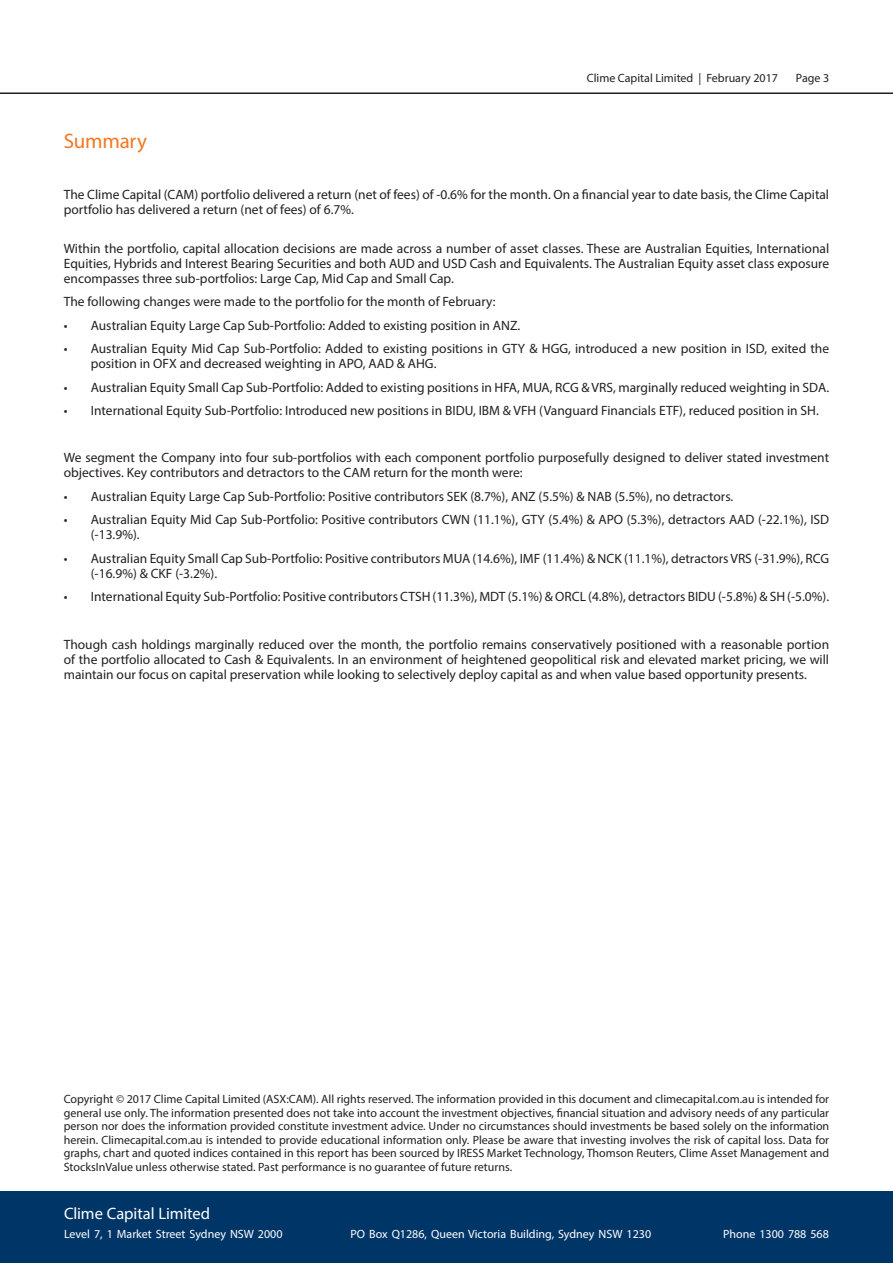
<style>
.page{position:relative;width:893px;height:1263px;background:#fff}
.page>*{position:absolute;margin:0;border:0;box-sizing:border-box;transform-origin:0 0}
._17pt_heading___spac{font:21px "Myriad Pro";letter-spacing:-.01em;color:#f47721}
.t1{font:16.5px "Myriad Pro";letter-spacing:-.005em;color:#fff}
.t2{font:13.5px/15px "Myriad Pro";color:#231f20}
.t3{font:12px/13.5px "Myriad Pro";color:#231f20;text-align:justify}
.t4{font:12px "Myriad Pro";color:#fff}
</style>
<div class="page">
<hr style="left:0;top:92px;width:893px;height:2px;background:#231f20">
<div style="left:0;top:1191px;width:893px;height:72px;background:#003667"></div>
<p class="t3" style="left:587px;top:72px;width:193px">Clime Capital Limited | February 2017</p>
<p class="t3" style="left:796px;top:72px;width:35px">Page 3</p>
<p class="_17pt_heading___spac" style="left:64px;top:128px;width:85px">Summary</p>
<p class="t2" style="left:64px;top:187px;width:767px">The Clime Capital (CAM) portfolio delivered a return (net of fees) of -0.6% for the month. On a financial year to date basis, the Clime Capital</p>
<p class="t2" style="left:64px;top:202px;width:292px">portfolio has delivered a return (net of fees) of 6.7%.</p>
<p class="t2" style="left:64px;top:241px;width:767px;text-align:justify">Within the portfolio, capital allocation decisions are made across a number of asset classes. These are Australian Equities, International Equities, Hybrids and Interest Bearing Securities and both AUD and USD Cash and Equivalents. The Australian Equity asset class exposure encompasses three sub-portfolios: Large Cap, Mid Cap and Small Cap.</p>
<p class="t2" style="left:64px;top:294px;width:433px">The following changes were made to the portfolio for the month of February:</p>
<p class="t2" style="left:64px;top:318px;width:458px">• Australian Equity Large Cap Sub-Portfolio: Added to existing position in ANZ.</p>
<p class="t2" style="left:91px;top:341px;width:740px;text-indent:-27px">• Australian Equity Mid Cap Sub-Portfolio: Added to existing positions in GTY &amp; HGG, introduced a new position in ISD, exited the position in OFX and decreased weighting in APO, AAD &amp; AHG.</p>
<p class="t2" style="left:64px;top:380px;width:767px">• Australian Equity Small Cap Sub-Portfolio: Added to existing positions in HFA, MUA, RCG &amp; VRS, marginally reduced weighting in SDA.</p>
<p class="t2" style="left:64px;top:403px;width:756px">• International Equity Sub-Portfolio: Introduced new positions in BIDU, IBM &amp; VFH (Vanguard Financials ETF), reduced position in SH.</p>
<p class="t2" style="left:64px;top:450px;width:767px">We segment the Company into four sub-portfolios with each component portfolio purposefully designed to deliver stated investment objectives. Key contributors and detractors to the CAM return for the month were:</p>
<p class="t2" style="left:64px;top:489px;width:671px">• Australian Equity Large Cap Sub-Portfolio: Positive contributors SEK (8.7%), ANZ (5.5%) &amp; NAB (5.5%), no detractors.</p>
<p class="t2" style="left:91px;top:512px;width:740px;text-indent:-27px">• Australian Equity Mid Cap Sub-Portfolio: Positive contributors CWN (11.1%), GTY (5.4%) &amp; APO (5.3%), detractors AAD (-22.1%), ISD (-13.9%).</p>
<p class="t2" style="left:91px;top:551px;width:740px;text-indent:-27px">• Australian Equity Small Cap Sub-Portfolio: Positive contributors MUA (14.6%), IMF (11.4%) &amp; NCK (11.1%), detractors VRS (-31.9%), RCG (-16.9%) &amp; CKF (-3.2%).</p>
<p class="t2" style="left:64px;top:589px;width:767px">• International Equity Sub-Portfolio: Positive contributors CTSH (11.3%), MDT (5.1%) &amp; ORCL (4.8%), detractors BIDU (-5.8%) &amp; SH (-5.0%).</p>
<p class="t2" style="left:64px;top:636px;width:767px;text-align:justify">Though cash holdings marginally reduced over the month, the portfolio remains conservatively positioned with a reasonable portion of the portfolio allocated to Cash &amp; Equivalents. In an environment of heightened geopolitical risk and elevated market pricing, we will maintain our focus on capital preservation while looking to selectively deploy capital as and when value based opportunity presents.</p>
<p class="t3" style="left:64px;top:1092px;width:767px">Copyright © 2017 Clime Capital Limited (ASX:CAM). All rights reserved. The information provided in this document and climecapital.com.au is intended for general use only. The information presented does not take into account the investment objectives, financial situation and advisory needs of any particular person nor does the information provided constitute investment advice. Under no circumstances should investments be based solely on the information herein. Climecapital.com.au is intended to provide educational information only. Please be aware that investing involves the risk of capital loss. Data for graphs, chart and quoted indices contained in this report has been sourced by IRESS Market Technology, Thomson Reuters, Clime Asset Management and StocksInValue unless otherwise stated. Past performance is no guarantee of future returns.</p>
<p class="t1" style="left:64px;top:1203px;width:148px">Clime Capital Limited</p>
<p class="t4" style="left:64px;top:1227px;width:220px">Level 7, 1 Market Street Sydney NSW 2000</p>
<p class="t4" style="left:351px;top:1227px;width:302px">PO Box Q1286, Queen Victoria Building, Sydney NSW 1230</p>
<p class="t4" style="left:723px;top:1227px;width:107px">Phone 1300 788 568</p>
</div>
